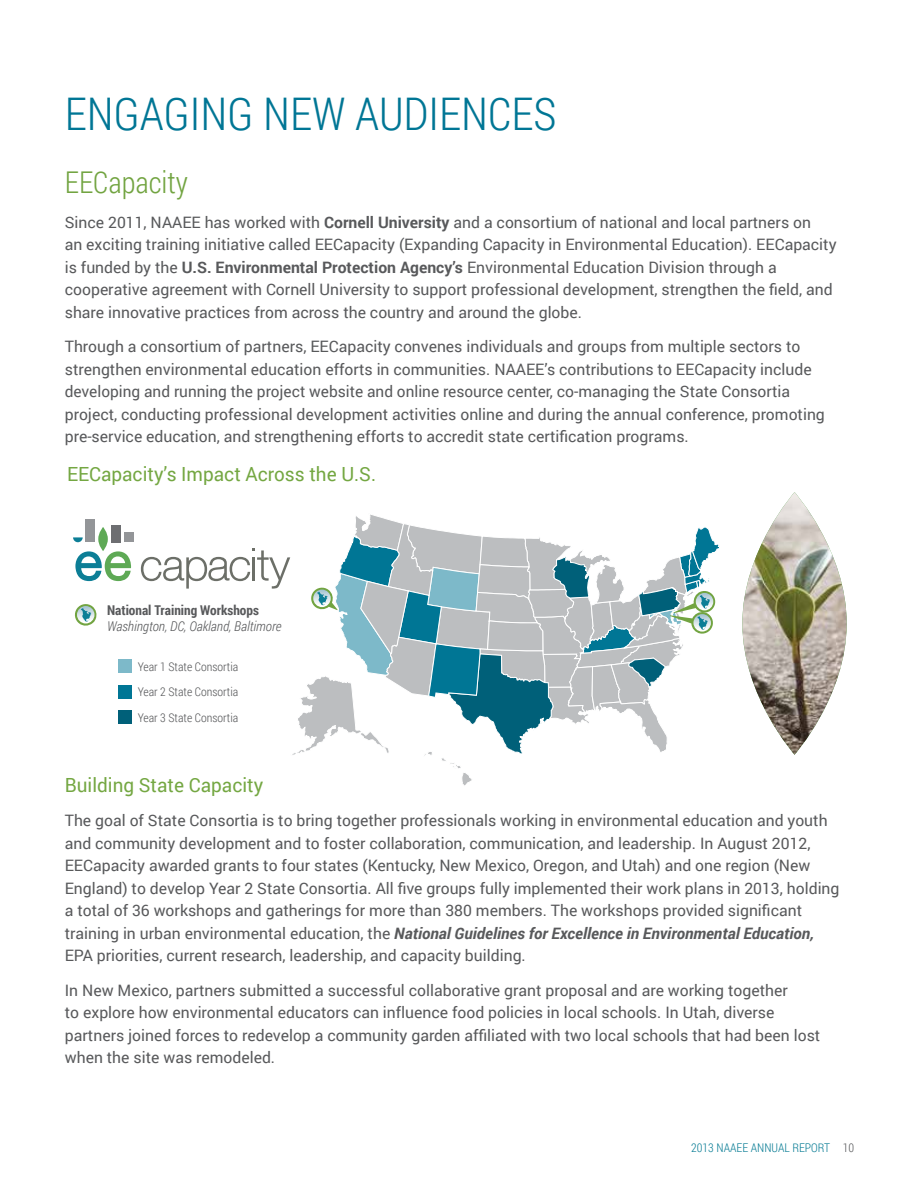
<style>
.page{position:relative;width:918px;height:1188px;background:#fff}
.page>*{position:absolute;margin:0;border:0;box-sizing:border-box;transform-origin:0 0}
.t1{font:300 45px "Roboto Condensed";color:#007695}
.t2{font:300 30px "Roboto Condensed";color:#72a441}
.t3{font:19.5px "Roboto";color:#74a742}
.t4{font:15.75px/22.5px "Roboto";color:#58595b}
.t5{font:italic 300 13.5px "Roboto Condensed";color:#58595b}
.t6{font:700 13.5px "Roboto Condensed";color:#58595b}
.t7{font:300 12px/25.5px "Roboto Condensed";color:#58595b;text-align:justify}
.t8{font:300 12px "Roboto Condensed";color:#0c7e96}
.s1{font-weight:700}
.s2{font-weight:700;font-style:italic}
.s3{color:#58595b}
</style>
<div class="page">
<div style="left:124px;top:532px;width:9px;height:10px;background:#939598"></div>
<div style="left:111px;top:525px;width:10px;height:17px;background:#6d6e71"></div>
<div style="left:86px;top:519px;width:9px;height:23px;background:#939598"></div>
<svg style="left:98px;top:527px;width:10px;height:24px"></svg>
<svg style="left:75px;top:551px;width:56px;height:30px"></svg>
<svg style="left:73px;top:537px;width:10px;height:5px"></svg>
<div style="left:118px;top:660px;width:13px;height:13px;background:#7db9c9"></div>
<div style="left:118px;top:685px;width:13px;height:13px;background:#007695"></div>
<div style="left:118px;top:710px;width:13px;height:13px;background:#006079"></div>
<svg style="left:141px;top:514px;width:579px;height:272px"></svg>
<svg style="left:75px;top:604px;width:22px;height:22px"></svg>
<img style="left:742px;top:492px;width:105px;height:263px">
<h1 class="t1" style="left:65px;top:83px;width:493px">ENGAGING NEW AUDIENCES</h1>
<h2 class="t2" style="left:65px;top:162px;width:125px">EECapacity</h2>
<p class="t4" style="left:65px;top:210px;width:773px">Since 2011, NAAEE has worked with <span class="s1">Cornell University</span> and a consortium of national and local partners on<br>an exciting training initiative called EECapacity (Expanding Capacity in Environmental Education). EECapacity is funded by the <span class="s1">U.S. Environmental Protection Agency’s</span> Environmental Education Division through a cooperative agreement with Cornell University to support professional development, strengthen the field, and share innovative practices from across the country and around the globe.</p>
<p class="t4" style="left:65px;top:335px;width:762px">Through a consortium of partners, EECapacity convenes individuals and groups from multiple sectors to strengthen environmental education efforts in communities. NAAEE’s contributions to EECapacity include developing and running the project website and online resource center, co-managing the State Consortia project, conducting professional development activities online and during the annual conference, promoting pre-service education, and strengthening efforts to accredit state certification programs.</p>
<p class="t3" style="left:67px;top:461px;width:311px">EECapacity’s Impact Across the U.S.</p>
<p class="t6" style="left:107px;top:600px;width:153px">National Training Workshops</p>
<p class="t5" style="left:107px;top:617px;width:176px">Washington, DC, Oakland, Baltimore</p>
<p class="t7" style="left:138px;top:653px;width:102px">Year 1 State Consortia Year 2 State Consortia Year 3 State Consortia</p>
<p class="t3" style="left:65px;top:771px;width:200px">Building State Capacity</p>
<p class="t4" style="left:65px;top:809px;width:776px">The goal of State Consortia is to bring together professionals working in environmental education and youth and community development and to foster collaboration, communication, and leadership. In August 2012, EECapacity awarded grants to four states (Kentucky, New Mexico, Oregon, and Utah) and one region (New England) to develop Year 2 State Consortia. All five groups fully implemented their work plans in 2013, holding a total of 36 workshops and gatherings for more than 380 members. The workshops provided significant training in urban environmental education, the <span class="s2">National Guidelines for Excellence in Environmental Education, </span>EPA priorities, current research, leadership, and capacity building.</p>
<p class="t4" style="left:65px;top:979px;width:757px">In New Mexico, partners submitted a successful collaborative grant proposal and are working together<br>to explore how environmental educators can influence food policies in local schools. In Utah, diverse partners joined forces to redevelop a community garden affiliated with two local schools that had been lost when the site was remodeled.</p>
<p class="t8" style="left:691px;top:1139px;width:164px">2013 NAAEE Annual Report <span class="s3">10</span></p>
</div>
